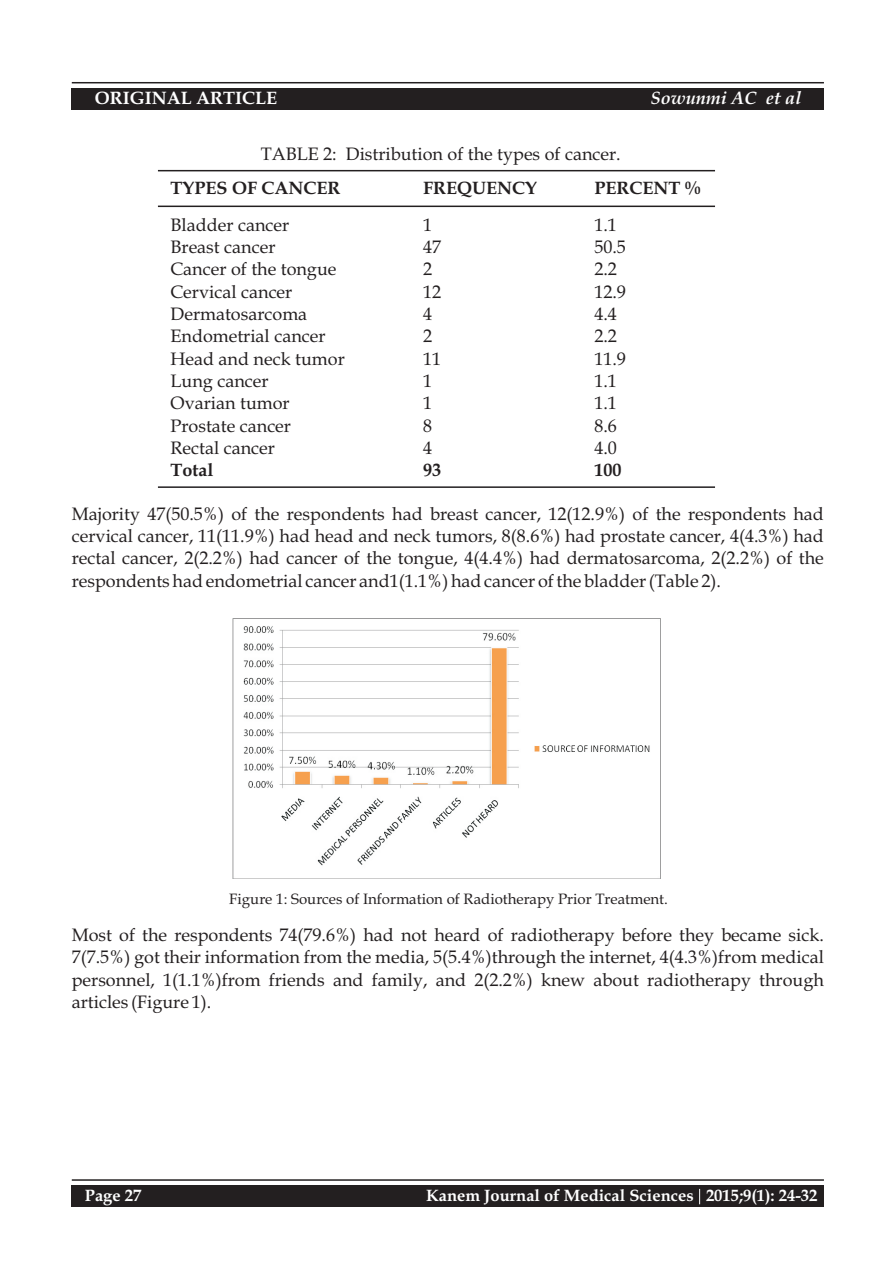
<style>
.page{position:relative;width:893px;height:1263px;background:#fff}
.page>*{position:absolute;margin:0;border:0;box-sizing:border-box;transform-origin:0 0}
.t1{font:18px/22.4px "Book Antiqua";color:#231f20}
.t2{font:700 18px "Book Antiqua";color:#231f20}
.t3{font:700 18px "Book Antiqua";color:#fff}
.t4{font:italic 700 18px "Book Antiqua";color:#fff}
.t5{font:700 16.5px "Book Antiqua";color:#fff}
.t6{font:15px "Book Antiqua";color:#231f20}
</style>
<div class="page">
<hr style="left:72px;top:82px;width:752px;height:1px;background:#231f20">
<div style="left:72px;top:88px;width:752px;height:21px;background:#231f20"></div>
<hr style="left:72px;top:1179px;width:752px;height:2px;background:#231f20">
<div style="left:72px;top:1186px;width:752px;height:21px;background:#231f20"></div>
<svg style="left:699px;top:1189px;width:1px;height:15px"></svg>
<hr style="left:158px;top:206px;width:557px;height:1px;background:#231f20">
<hr style="left:158px;top:170px;width:557px;height:1px;background:#231f20">
<hr style="left:158px;top:486px;width:557px;height:2px;background:#231f20">
<img style="left:232px;top:618px;width:428px;height:261px">
<p class="t3" style="left:95px;top:91px;width:184px">ORIGINAL ARTICLE</p>
<p class="t4" style="left:651px;top:91px;width:152px">Sowunmi AC et al</p>
<p class="t1" style="left:261px;top:144px;width:362px">TABLE 2: Distribution of the types of cancer.</p>
<p class="t2" style="left:171px;top:181px;width:171px">TYPES OF CANCER</p>
<p class="t2" style="left:423px;top:181px;width:115px">FREQUENCY</p>
<p class="t2" style="left:594px;top:181px;width:108px">PERCENT %</p>
<p class="t1" style="left:171px;top:215px;width:176px">Bladder cancer<br>Breast cancer<br>Cancer of the tongue<br>Cervical cancer<br>Dermatosarcoma<br>Endometrial cancer<br>Head and neck tumor<br>Lung cancer<br>Ovarian tumor<br>Prostate cancer<br>Rectal cancer</p>
<p class="t2" style="left:171px;top:463px;width:45px">Total</p>
<p class="t1" style="left:423px;top:215px;width:19px">1<br>47<br>2<br>12<br>4<br>2<br>11<br>1<br>1<br>8<br>4</p>
<p class="t2" style="left:423px;top:463px;width:19px">93</p>
<p class="t1" style="left:594px;top:215px;width:33px">1.1<br>50.5<br>2.2<br>12.9<br>4.4<br>2.2<br>11.9<br>1.1<br>1.1<br>8.6<br>4.0</p>
<p class="t2" style="left:594px;top:463px;width:28px">100</p>
<p class="t1" style="left:72px;top:504px;width:754px;text-align:justify">Majority 47(50.5%) of the respondents had breast cancer, 12(12.9%) of the respondents had cervical cancer, 11(11.9%) had head and neck tumors, 8(8.6%) had prostate cancer, 4(4.3%) had rectal cancer, 2(2.2%) had cancer of the tongue, 4(4.4%) had dermatosarcoma, 2(2.2%) of the respondents had endometrial cancer and1(1.1%) had cancer of the bladder (Table 2).</p>
<p class="t6" style="left:229px;top:893px;width:440px">Figure 1: Sources of Information of Radiotherapy Prior Treatment.</p>
<p class="t1" style="left:72px;top:926px;width:754px;text-align:justify">Most of the respondents 74(79.6%) had not heard of radiotherapy before they became sick.<br>7(7.5%) got their information from the media, 5(5.4%)through the internet, 4(4.3%)from medical personnel, 1(1.1%)from friends and family, and 2(2.2%) knew about radiotherapy through articles (Figure 1).</p>
<p class="t5" style="left:85px;top:1189px;width:58px">Page 27</p>
<p class="t5" style="left:426px;top:1189px;width:393px">Kanem Journal of Medical Sciences 2015;9(1): 24-32</p>
</div>
